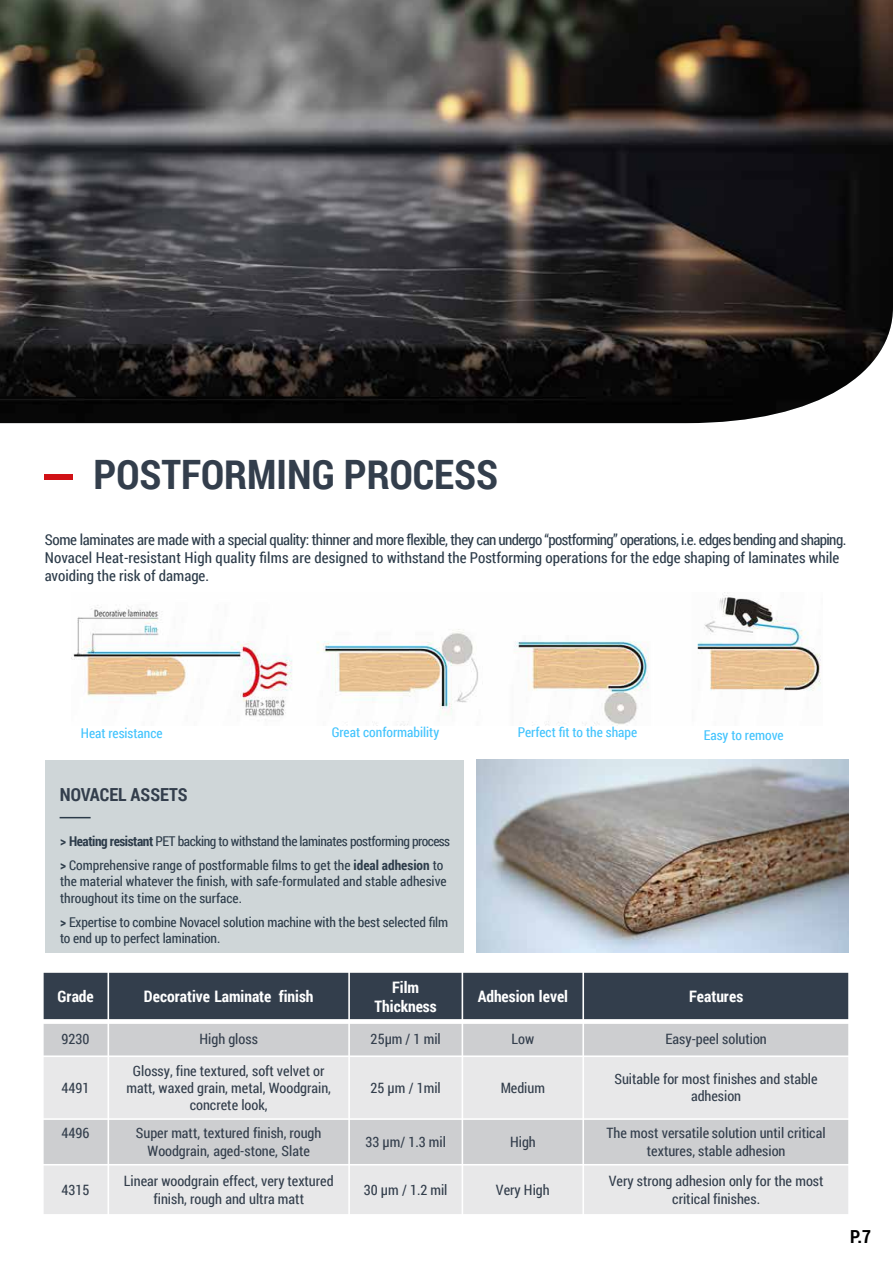
<style>
.page{position:relative;width:893px;height:1263px;background:#fff}
.page>*{position:absolute;margin:0;border:0;box-sizing:border-box;transform-origin:0 0}
.t1{font:700 40.5px "Roboto Condensed";color:#333e4c}
.t2{font:700 18px "Roboto Condensed";color:#333e4c}
.t3{font:700 18px "Roboto Condensed";color:#000}
.t4{font:700 15.75px/19px "Roboto Condensed";color:#fff;text-align:center}
.t5{font:15px/18px "Roboto Condensed";color:#2d3c4a}
.t6{font:14.25px/17.1px "Roboto Condensed";color:#333e4c;text-align:center}
.t7{font:13.5px/16.2px "Roboto Condensed";letter-spacing:-.01em;color:#2d3c4a}
.t8{font:13.5px/24px "Roboto Condensed";letter-spacing:-.03em;color:#2d3c4a}
.t9{font:13.5px "Roboto Condensed";color:#41c3fd}
.s1{font-weight:700}
</style>
<div class="page">
<div style="left:45px;top:474px;width:28px;height:6px;background:#d11116"></div>
<img style="left:71px;top:592px;width:750px;height:134px">
<div style="left:45px;top:760px;width:418px;height:192px;background:#cfd6d8"></div>
<hr style="left:60px;top:817px;width:31px;height:1px;background:#2c3b4a">
<img style="left:477px;top:760px;width:371px;height:192px">
<img style="left:0;top:0;width:893px;height:423px">
<img style="left:892px;top:0;width:1px;height:316px">
<div style="left:43px;top:972px;width:65px;height:49px;background:#333e4c"></div>
<div style="left:108px;top:972px;width:241px;height:49px;background:#333e4c"></div>
<div style="left:349px;top:972px;width:113px;height:49px;background:#333e4c"></div>
<div style="left:462px;top:972px;width:121px;height:49px;background:#333e4c"></div>
<div style="left:583px;top:972px;width:266px;height:49px;background:#333e4c"></div>
<div style="left:43px;top:1021px;width:65px;height:35px;background:#cdced0"></div>
<div style="left:108px;top:1021px;width:241px;height:35px;background:#cdced0"></div>
<div style="left:349px;top:1021px;width:113px;height:35px;background:#cdced0"></div>
<div style="left:462px;top:1021px;width:121px;height:35px;background:#cdced0"></div>
<div style="left:583px;top:1021px;width:266px;height:35px;background:#cdced0"></div>
<div style="left:43px;top:1056px;width:65px;height:63px;background:#e8e8e9"></div>
<div style="left:108px;top:1056px;width:241px;height:63px;background:#e8e8e9"></div>
<div style="left:349px;top:1056px;width:113px;height:63px;background:#e8e8e9"></div>
<div style="left:462px;top:1056px;width:121px;height:63px;background:#e8e8e9"></div>
<div style="left:583px;top:1056px;width:266px;height:63px;background:#e8e8e9"></div>
<div style="left:43px;top:1119px;width:65px;height:46px;background:#cdced0"></div>
<div style="left:108px;top:1119px;width:241px;height:46px;background:#cdced0"></div>
<div style="left:349px;top:1119px;width:113px;height:46px;background:#cdced0"></div>
<div style="left:462px;top:1119px;width:121px;height:46px;background:#cdced0"></div>
<div style="left:583px;top:1119px;width:266px;height:46px;background:#cdced0"></div>
<div style="left:43px;top:1165px;width:65px;height:50px;background:#e8e8e9"></div>
<div style="left:108px;top:1165px;width:241px;height:50px;background:#e8e8e9"></div>
<div style="left:349px;top:1165px;width:113px;height:50px;background:#e8e8e9"></div>
<div style="left:462px;top:1165px;width:121px;height:50px;background:#e8e8e9"></div>
<div style="left:583px;top:1165px;width:266px;height:50px;background:#e8e8e9"></div>
<hr style="left:108px;top:971px;width:1px;height:245px;background:#fff">
<hr style="left:348px;top:971px;width:2px;height:245px;background:#fff">
<hr style="left:462px;top:971px;width:1px;height:245px;background:#fff">
<hr style="left:582px;top:971px;width:2px;height:245px;background:#fff">
<div style="left:42px;top:1019px;width:808px;height:5px;background:#fff"></div>
<hr style="left:42px;top:1055px;width:808px;height:2px;background:#fff">
<hr style="left:42px;top:1118px;width:808px;height:2px;background:#fff">
<hr style="left:42px;top:1164px;width:808px;height:1px;background:#fff">
<hr style="left:42px;top:971px;width:2px;height:245px;background:#fff">
<hr style="left:848px;top:971px;width:2px;height:245px;background:#fff">
<hr style="left:42px;top:971px;width:808px;height:2px;background:#fff">
<hr style="left:42px;top:1214px;width:808px;height:2px;background:#fff">
<h1 class="t1" style="left:94px;top:446px;width:406px">POSTFORMING PROCESS</h1>
<p class="t5" style="left:45px;top:530px;width:803px">Some laminates are made with a special quality: thinner and more flexible, they can undergo “postforming” operations, i.e. edges bending and shaping.<br>Novacel Heat-resistant High quality films are designed to withstand the Postforming operations for the edge shaping of laminates while avoiding the risk of damage.</p>
<p class="t9" style="left:81px;top:724px;width:83px">Heat resistance</p>
<p class="t9" style="left:332px;top:723px;width:109px">Great conformability</p>
<p class="t9" style="left:518px;top:723px;width:121px">Perfect fit to the shape</p>
<p class="t9" style="left:704px;top:726px;width:81px">Easy to remove</p>
<p class="t2" style="left:60px;top:782px;width:129px">NOVACEL ASSETS</p>
<p class="t8" style="left:60px;top:829px;width:392px"><span class="s1">&gt; Heating resistant</span> PET backing to withstand the laminates postforming process <span class="s1">&gt;</span> Comprehensive range of postformable films to get the <span class="s1">ideal adhesion</span> to</p>
<p class="t7" style="left:60px;top:873px;width:388px">the material whatever the finish, with safe-formulated and stable adhesive throughout its time on the surface.</p>
<p class="t7" style="left:60px;top:913px;width:390px"><span class="s1">&gt;</span> Expertise to combine Novacel solution machine with the best selected film to end up to perfect lamination.</p>
<p class="t4" style="left:57px;top:986px;width:38px">Grade</p>
<p class="t4" style="left:144px;top:986px;width:171px">Decorative Laminate finish</p>
<p class="t4" style="left:375px;top:977px;width:64px">Film<br>Thickness</p>
<p class="t4" style="left:478px;top:986px;width:92px">Adhesion level</p>
<p class="t4" style="left:689px;top:986px;width:56px">Features</p>
<p class="t6" style="left:61px;top:1030px;width:30px">9230</p>
<p class="t6" style="left:200px;top:1030px;width:60px">High gloss</p>
<p class="t6" style="left:371px;top:1030px;width:72px">25µm / 1 mil</p>
<p class="t6" style="left:511px;top:1030px;width:24px">Low</p>
<p class="t6" style="left:665px;top:1030px;width:103px">Easy-peel solution</p>
<p class="t6" style="left:61px;top:1079px;width:30px">4491</p>
<p class="t6" style="left:126px;top:1061px;width:206px">Glossy, fine textured, soft velvet or matt, waxed grain, metal, Woodgrain, concrete look,</p>
<p class="t6" style="left:370px;top:1079px;width:72px">25 µm / 1mil</p>
<p class="t6" style="left:501px;top:1079px;width:46px">Medium</p>
<p class="t6" style="left:614px;top:1070px;width:205px">Suitable for most finishes and stable adhesion</p>
<p class="t6" style="left:61px;top:1124px;width:30px">4496</p>
<p class="t6" style="left:136px;top:1124px;width:187px">Super matt, textured finish, rough<br>Woodgrain, aged-stone, Slate</p>
<p class="t6" style="left:365px;top:1133px;width:82px">33 µm/ 1.3 mil</p>
<p class="t6" style="left:510px;top:1133px;width:27px">High</p>
<p class="t6" style="left:606px;top:1124px;width:221px">The most versatile solution until critical textures, stable adhesion</p>
<p class="t6" style="left:61px;top:1181px;width:30px">4315</p>
<p class="t6" style="left:124px;top:1172px;width:211px">Linear woodgrain effect, very textured finish, rough and ultra matt</p>
<p class="t6" style="left:364px;top:1181px;width:85px">30 µm / 1.2 mil</p>
<p class="t6" style="left:496px;top:1181px;width:55px">Very High</p>
<p class="t6" style="left:609px;top:1172px;width:216px">Very strong adhesion only for the most critical finishes.</p>
<p class="t3" style="left:850px;top:1224px;width:23px">P.7</p>
</div>
